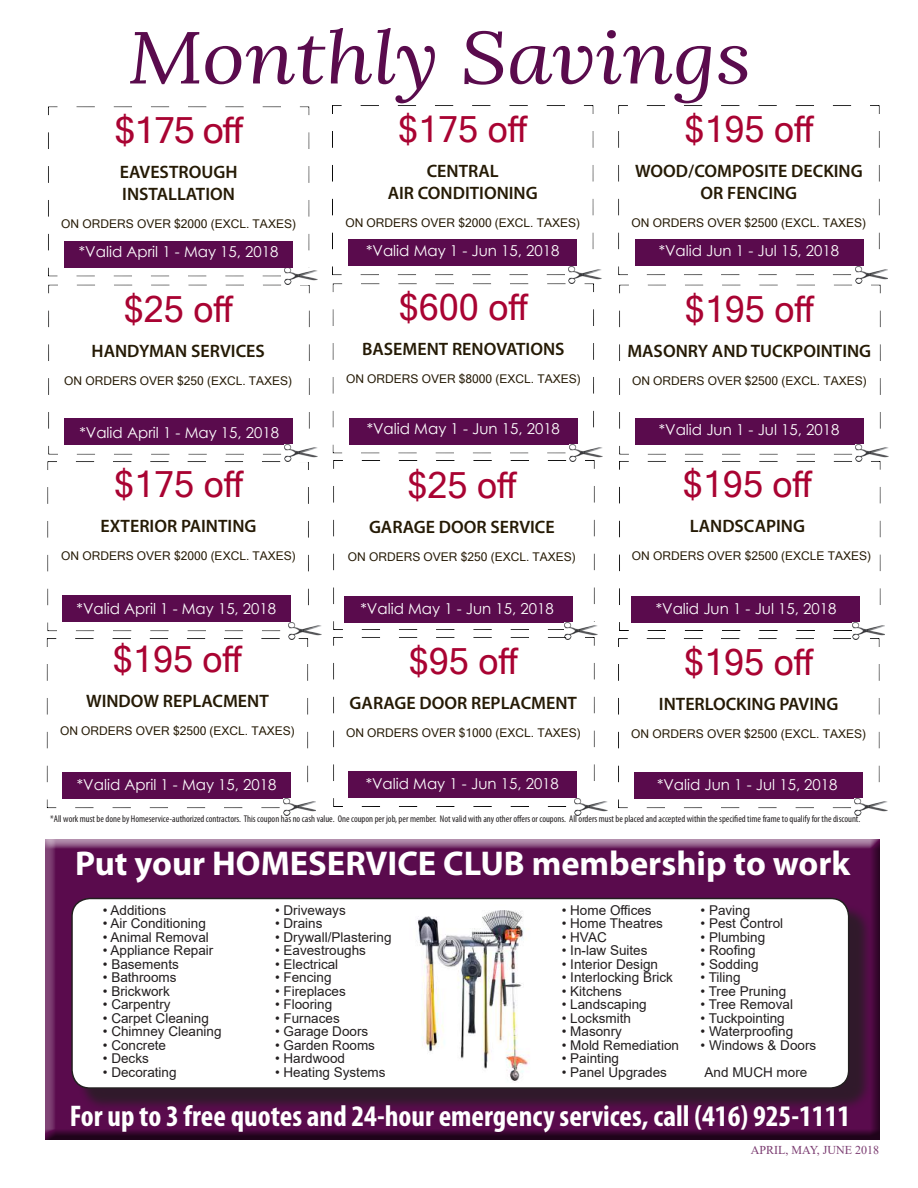
<style>
.page{position:relative;width:918px;height:1188px;background:#fff}
.page>*{position:absolute;margin:0;border:0;box-sizing:border-box;transform-origin:0 0}
.t1{font:italic 73.5px "Lora";color:#5a0b4d;scale:1.12 1}
.t2{font:36px "Microsoft Sans Serif";color:#a90332}
.t3{font:36px "Microsoft Sans Serif";color:#a90332;scale:1.05 1}
.t4{font:700 34.5px "Myriad Pro";color:#fff}
.t5{font:700 condensed 30px "Myriad Pro";color:#fff}
.t6{font:600 18px/21.6px "Myriad Pro";color:#251a05;text-align:center}
.t7{font:15px "Century Gothic";color:#fff}
.t8{font:13.5px/27px "Arial";color:#231f20}
.t9{font:12px "Microsoft Sans Serif";color:#251a05}
.t10{font:12px "Times New Roman";color:#7b3c71}
.t11{font:condensed 9.75px "Myriad Pro";color:#231f20}
</style>
<div class="page">
<div style="left:332px;top:103px;width:264px;height:173px;background:#231f20;opacity:.75"></div>
<img style="left:569px;top:267px;width:33px;height:15px">
<div style="left:39px;top:839px;width:843px;height:301px;background:#231f20;opacity:.75"></div>
<div style="left:77px;top:904px;width:795px;height:207px;background:#231f20;opacity:.75"></div>
<div style="left:72px;top:898px;width:777px;height:190px;background:#fff;border-radius:18px"></div>
<div style="left:71px;top:898px;width:778px;height:191px;border:2px solid #231f20;border-radius:18px"></div>
<div style="left:333px;top:282px;width:264px;height:172px;background:#231f20;opacity:.75"></div>
<img style="left:570px;top:445px;width:32px;height:13px">
<div style="left:333px;top:458px;width:273px;height:173px;background:#231f20;opacity:.75"></div>
<img style="left:564px;top:623px;width:33px;height:12px">
<div style="left:348px;top:771px;width:229px;height:26px;background:#5a0b4d"></div>
<img style="left:575px;top:799px;width:32px;height:16px">
<div style="left:619px;top:283px;width:264px;height:172px;background:#231f20;opacity:.75"></div>
<img style="left:856px;top:445px;width:32px;height:13px">
<div style="left:611px;top:454px;width:272px;height:178px;background:#fff"></div>
<div style="left:632px;top:597px;width:228px;height:26px;background:#5a0b4d"></div>
<img style="left:852px;top:623px;width:33px;height:13px">
<div style="left:618px;top:636px;width:264px;height:173px;background:#231f20;opacity:.75"></div>
<img style="left:854px;top:799px;width:33px;height:16px">
<div style="left:618px;top:103px;width:264px;height:173px;background:#231f20;opacity:.75"></div>
<img style="left:855px;top:267px;width:33px;height:16px">
<img style="left:289px;top:623px;width:33px;height:13px">
<div style="left:48px;top:283px;width:264px;height:172px;background:#231f20;opacity:.75"></div>
<img style="left:285px;top:445px;width:32px;height:17px">
<div style="left:47px;top:636px;width:264px;height:173px;background:#231f20;opacity:.75"></div>
<img style="left:283px;top:799px;width:33px;height:16px">
<div style="left:48px;top:105px;width:264px;height:172px;background:#231f20;opacity:.75"></div>
<img style="left:285px;top:268px;width:33px;height:17px">
<div style="left:62px;top:595px;width:229px;height:27px;background:#5a0b4d"></div>
<img style="left:418px;top:910px;width:111px;height:171px">
<h1 class="t1" style="left:128px;top:13px;width:558px">Monthly Savings</h1>
<h2 class="t3" style="left:114px;top:107px;width:125px">$175 off</h2>
<h3 class="t6" style="left:120px;top:161px;width:119px;text-align:left">EAVESTROUGH<br>INSTALLATION</h3>
<p class="t9" style="left:61px;top:216px;width:236px">ON ORDERS OVER $2000 (EXCL. TAXES)</p>
<p class="t7" style="left:79px;top:241px;width:201px">*Valid April 1 - May 15, 2018</p>
<h2 class="t2" style="left:124px;top:285px;width:111px">$25 off</h2>
<h3 class="t6" style="left:92px;top:339px;width:175px">HANDYMAN SERVICES</h3>
<p class="t9" style="left:64px;top:373px;width:230px">ON ORDERS OVER $250 (EXCL. TAXES)</p>
<p class="t7" style="left:79px;top:422px;width:201px">*Valid April 1 - May 15, 2018</p>
<h2 class="t2" style="left:114px;top:460px;width:131px">$175 off</h2>
<h3 class="t6" style="left:101px;top:514px;width:157px">EXTERIOR PAINTING</h3>
<p class="t9" style="left:61px;top:547px;width:236px">ON ORDERS OVER $2000 (EXCL. TAXES)</p>
<p class="t7" style="left:77px;top:598px;width:201px">*Valid April 1 - May 15, 2018</p>
<h2 class="t2" style="left:113px;top:636px;width:131px">$195 off</h2>
<h3 class="t6" style="left:86px;top:690px;width:184px">WINDOW REPLACMENT</h3>
<p class="t9" style="left:60px;top:723px;width:236px">ON ORDERS OVER $2500 (EXCL. TAXES)</p>
<p class="t7" style="left:77px;top:774px;width:201px">*Valid April 1 - May 15, 2018</p>
<h2 class="t2" style="left:398px;top:106px;width:131px">$175 off</h2>
<h3 class="t6" style="left:388px;top:160px;width:152px">CENTRAL<br>AIR CONDITIONING</h3>
<p class="t9" style="left:345px;top:215px;width:236px">ON ORDERS OVER $2000 (EXCL. TAXES)</p>
<p class="t7" style="left:366px;top:240px;width:195px">*Valid May 1 - Jun 15, 2018</p>
<h2 class="t2" style="left:399px;top:284px;width:131px">$600 off</h2>
<h3 class="t6" style="left:362px;top:338px;width:204px">BASEMENT RENOVATIONS</h3>
<p class="t9" style="left:346px;top:371px;width:236px">ON ORDERS OVER $8000 (EXCL. TAXES)</p>
<p class="t7" style="left:367px;top:418px;width:195px">*Valid May 1 - Jun 15, 2018</p>
<h2 class="t2" style="left:407px;top:461px;width:111px">$25 off</h2>
<h3 class="t6" style="left:369px;top:515px;width:187px">GARAGE DOOR SERVICE</h3>
<p class="t9" style="left:348px;top:549px;width:230px">ON ORDERS OVER $250 (EXCL. TAXES)</p>
<p class="t7" style="left:361px;top:598px;width:195px">*Valid May 1 - Jun 15, 2018</p>
<h2 class="t2" style="left:409px;top:638px;width:111px">$95 off</h2>
<h3 class="t6" style="left:350px;top:692px;width:229px">GARAGE DOOR REPLACMENT</h3>
<p class="t9" style="left:346px;top:725px;width:236px">ON ORDERS OVER $1000 (EXCL. TAXES)</p>
<p class="t7" style="left:366px;top:773px;width:195px">*Valid May 1 - Jun 15, 2018</p>
<h2 class="t2" style="left:684px;top:106px;width:131px">$195 off</h2>
<h3 class="t6" style="left:635px;top:160px;width:229px">WOOD/COMPOSITE DECKING<br>OR FENCING</h3>
<p class="t9" style="left:632px;top:215px;width:236px">ON ORDERS OVER $2500 (EXCL. TAXES)</p>
<p class="t7" style="left:659px;top:240px;width:182px">*Valid Jun 1 - Jul 15, 2018</p>
<h2 class="t2" style="left:685px;top:286px;width:131px">$195 off</h2>
<h3 class="t6" style="left:627px;top:340px;width:245px">MASONRY AND TUCKPOINTING</h3>
<p class="t9" style="left:632px;top:373px;width:236px">ON ORDERS OVER $2500 (EXCL. TAXES)</p>
<p class="t7" style="left:659px;top:419px;width:182px">*Valid Jun 1 - Jul 15, 2018</p>
<h2 class="t2" style="left:683px;top:460px;width:131px">$195 off</h2>
<h3 class="t6" style="left:690px;top:514px;width:117px">LANDSCAPING</h3>
<p class="t9" style="left:632px;top:547px;width:241px">ON ORDERS OVER $2500 (EXCLE TAXES)</p>
<p class="t7" style="left:656px;top:598px;width:182px">*Valid Jun 1 - Jul 15, 2018</p>
<h2 class="t2" style="left:684px;top:639px;width:131px">$195 off</h2>
<h3 class="t6" style="left:659px;top:692px;width:181px">INTERLOCKING PAVING</h3>
<p class="t9" style="left:631px;top:726px;width:236px">ON ORDERS OVER $2500 (EXCL. TAXES)</p>
<p class="t7" style="left:657px;top:774px;width:182px">*Valid Jun 1 - Jul 15, 2018</p>
<p class="t11" style="left:50px;top:813px;width:812px">*All work must be done by Homeservice-authorized contractors. This coupon has no cash value. One coupon per job, per member. Not valid with any other offers or coupons. All orders must be placed and accepted within the specified time frame to qualify for the discount.</p>
<h3 class="t4" style="left:75px;top:841px;width:777px">Put your HOMESERVICE CLUB membership to work</h3>
<p class="t8" style="left:562px;top:896px;width:91px">• Home Offices</p>
<p class="t8" style="left:562px;top:910px;width:103px">• Home Theatres</p>
<p class="t8" style="left:562px;top:923px;width:46px">• HVAC</p>
<p class="t8" style="left:562px;top:937px;width:87px">• In-law Suites</p>
<p class="t8" style="left:562px;top:950px;width:98px">• Interior Design</p>
<p class="t8" style="left:562px;top:964px;width:113px">• Interlocking Brick</p>
<p class="t8" style="left:562px;top:977px;width:62px">• Kitchens</p>
<p class="t8" style="left:562px;top:991px;width:87px">• Landscaping</p>
<p class="t8" style="left:562px;top:1004px;width:71px">• Locksmith</p>
<p class="t8" style="left:562px;top:1018px;width:62px">• Masonry</p>
<p class="t8" style="left:562px;top:1031px;width:119px">• Mold Remediation</p>
<p class="t8" style="left:562px;top:1045px;width:59px">• Painting</p>
<p class="t8" style="left:562px;top:1058px;width:107px">• Panel Upgrades</p>
<h3 class="t5" style="left:70px;top:1097px;width:782px">For up to 3 free quotes and 24-hour emergency services, call (416) 925-1111</h3>
<p class="t8" style="left:103px;top:896px;width:65px">• Additions</p>
<p class="t8" style="left:103px;top:910px;width:105px">• Air Conditioning</p>
<p class="t8" style="left:103px;top:923px;width:108px">• Animal Removal</p>
<p class="t8" style="left:103px;top:937px;width:112px">• Appliance Repair</p>
<p class="t8" style="left:103px;top:950px;width:78px">• Basements</p>
<p class="t8" style="left:103px;top:964px;width:75px">• Bathrooms</p>
<p class="t8" style="left:103px;top:977px;width:68px">• Brickwork</p>
<p class="t8" style="left:103px;top:991px;width:69px">• Carpentry</p>
<p class="t8" style="left:103px;top:1004px;width:108px">• Carpet Cleaning</p>
<p class="t8" style="left:103px;top:1018px;width:120px">• Chimney Cleaning</p>
<p class="t8" style="left:103px;top:1031px;width:65px">• Concrete</p>
<p class="t8" style="left:103px;top:1045px;width:47px">• Decks</p>
<p class="t8" style="left:103px;top:1058px;width:75px">• Decorating</p>
<p class="t8" style="left:275px;top:896px;width:72px">• Driveways</p>
<p class="t8" style="left:275px;top:910px;width:49px">• Drains</p>
<p class="t8" style="left:275px;top:923px;width:118px">• Drywall/Plastering</p>
<p class="t8" style="left:275px;top:937px;width:93px">• Eavestroughs</p>
<p class="t8" style="left:275px;top:950px;width:65px">• Electrical</p>
<p class="t8" style="left:275px;top:964px;width:58px">• Fencing</p>
<p class="t8" style="left:275px;top:977px;width:72px">• Fireplaces</p>
<p class="t8" style="left:275px;top:991px;width:59px">• Flooring</p>
<p class="t8" style="left:275px;top:1004px;width:66px">• Furnaces</p>
<p class="t8" style="left:275px;top:1018px;width:95px">• Garage Doors</p>
<p class="t8" style="left:275px;top:1031px;width:102px">• Garden Rooms</p>
<p class="t8" style="left:275px;top:1045px;width:71px">• Hardwood</p>
<p class="t8" style="left:275px;top:1058px;width:112px">• Heating Systems</p>
<p class="t8" style="left:701px;top:896px;width:51px">• Paving</p>
<p class="t8" style="left:701px;top:910px;width:84px">• Pest Control</p>
<p class="t8" style="left:701px;top:923px;width:66px">• Plumbing</p>
<p class="t8" style="left:701px;top:937px;width:56px">• Roofing</p>
<p class="t8" style="left:701px;top:950px;width:60px">• Sodding</p>
<p class="t8" style="left:701px;top:964px;width:41px">• Tiling</p>
<p class="t8" style="left:701px;top:977px;width:87px">• Tree Pruning</p>
<p class="t8" style="left:701px;top:991px;width:94px">• Tree Removal</p>
<p class="t8" style="left:701px;top:1004px;width:86px">• Tuckpointing</p>
<p class="t8" style="left:701px;top:1018px;width:94px">• Waterproofing</p>
<p class="t8" style="left:701px;top:1031px;width:117px">• Windows &amp; Doors<br>And MUCH more</p>
<p class="t10" style="left:751px;top:1142px;width:130px">APRIL, MAY, JUNE 2018</p>
</div>
